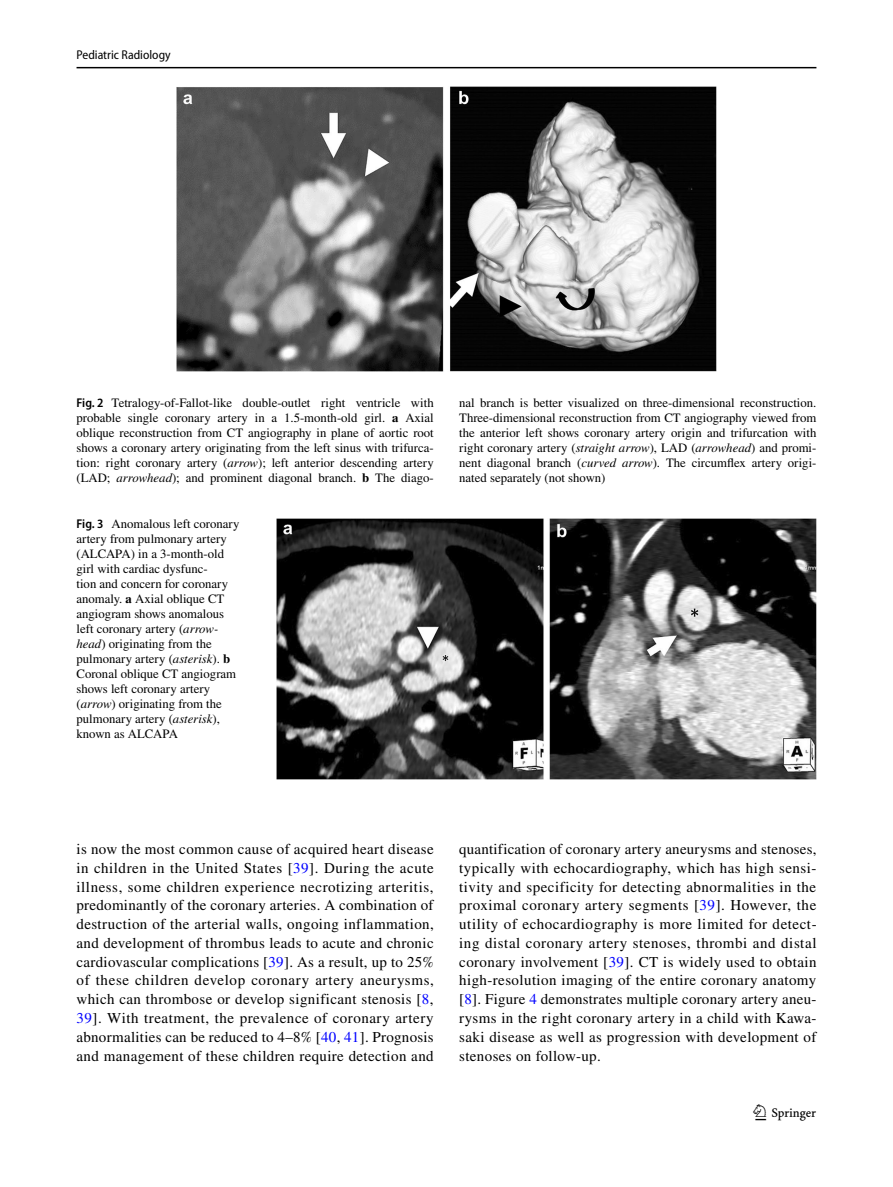
<style>
.page{position:relative;width:893px;height:1187px;background:#fff}
.page>*{position:absolute;margin:0;border:0;box-sizing:border-box;transform-origin:0 0}
.t1{font:22.5px "Springnew Regular 3";color:#000}
.t2{font:15px/18.8px "STIX";letter-spacing:.025em;color:#000;text-align:justify}
.t3{font:12.75px/15px "STIX";color:#000;text-align:justify}
.t4{font:semi-condensed 12.75px "Myriad Pro";color:#000}
.s1{font-family:"Myriad Pro";font-weight:600;font-stretch:semi-condensed}
.s2{font-weight:700}
.s3{font-style:italic}
.s4{color:#00f}
</style>
<div class="page">
<hr style="left:77px;top:67px;width:739px;height:1px;background:#000">
<img style="left:176px;top:87px;width:540px;height:285px">
<img style="left:276px;top:518px;width:540px;height:261px">
<p class="t4" style="left:77px;top:48px;width:96px">Pediatric Radiology</p>
<p class="t3" style="left:77px;top:396px;width:359px"><span class="s1">Fig. 2</span> Tetralogy-of-Fallot-like double-outlet right ventricle with probable single coronary artery in a 1.5-month-old girl. <span class="s2">a</span> Axial oblique reconstruction from CT angiography in plane of aortic root shows a coronary artery originating from the left sinus with trifurca&shy;tion: right coronary artery (<span class="s3">arrow</span>); left anterior descending artery (LAD; <span class="s3">arrowhead</span>); and prominent diagonal branch. <span class="s2">b</span> The diago-</p>
<p class="t3" style="left:459px;top:396px;width:359px">nal branch is better visualized on three-dimensional reconstruction.<br>Three-dimensional reconstruction from CT angiography viewed from the anterior left shows coronary artery origin and trifurcation with right coronary artery (<span class="s3">straight arrow</span>), LAD (<span class="s3">arrowhead</span>) and promi&shy;nent diagonal branch (<span class="s3">curved arrow</span>). The circumflex artery origi&shy;nated separately (not shown)</p>
<p class="t3" style="left:77px;top:517px;width:164px;text-align:left"><span class="s1">Fig. 3</span> Anomalous left coronary artery from pulmonary artery (ALCAPA) in a 3-month-old girl with cardiac dysfunc-<br>tion and concern for coronary anomaly. <span class="s2">a</span> Axial oblique CT angiogram shows anomalous left coronary artery (<span class="s3">arrow&shy;head</span>) originating from the pulmonary artery (<span class="s3">asterisk</span>). <span class="s2">b<br></span>Coronal oblique CT angiogram shows left coronary artery (<span class="s3">arrow</span>) originating from the pulmonary artery (<span class="s3">asterisk</span>), known as ALCAPA</p>
<p class="t2" style="left:77px;top:840px;width:359px">is now the most common cause of acquired heart disease in children in the United States [<span class="s4">39</span>]. During the acute illness, some children experience necrotizing arteritis, predominantly of the coronary arteries. A combination of destruction of the arterial walls, ongoing inflammation, and development of thrombus leads to acute and chronic cardiovascular complications [<span class="s4">39</span>]. As a result, up to 25% of these children develop coronary artery aneurysms, which can thrombose or develop significant stenosis [<span class="s4">8</span>, <span class="s4">39</span>]. With treatment, the prevalence of coronary artery abnormalities can be reduced to 4–8% [<span class="s4">40</span>, <span class="s4">41</span>]. Prognosis and management of these children require detection and</p>
<p class="t2" style="left:459px;top:840px;width:359px">quantification of coronary artery aneurysms and stenoses, typically with echocardiography, which has high sensi&shy;tivity and specificity for detecting abnormalities in the proximal coronary artery segments [<span class="s4">39</span>]. However, the utility of echocardiography is more limited for detect&shy;ing distal coronary artery stenoses, thrombi and distal coronary involvement [<span class="s4">39</span>]. CT is widely used to obtain high-resolution imaging of the entire coronary anatomy [<span class="s4">8</span>]. Figure <span class="s4">4</span> demonstrates multiple coronary artery aneu&shy;rysms in the right coronary artery in a child with Kawa&shy;saki disease as well as progression with development of stenoses on follow-up.</p>
<h1 class="t1" style="left:755px;top:1104px;width:62px">1 3</h1>
</div>
